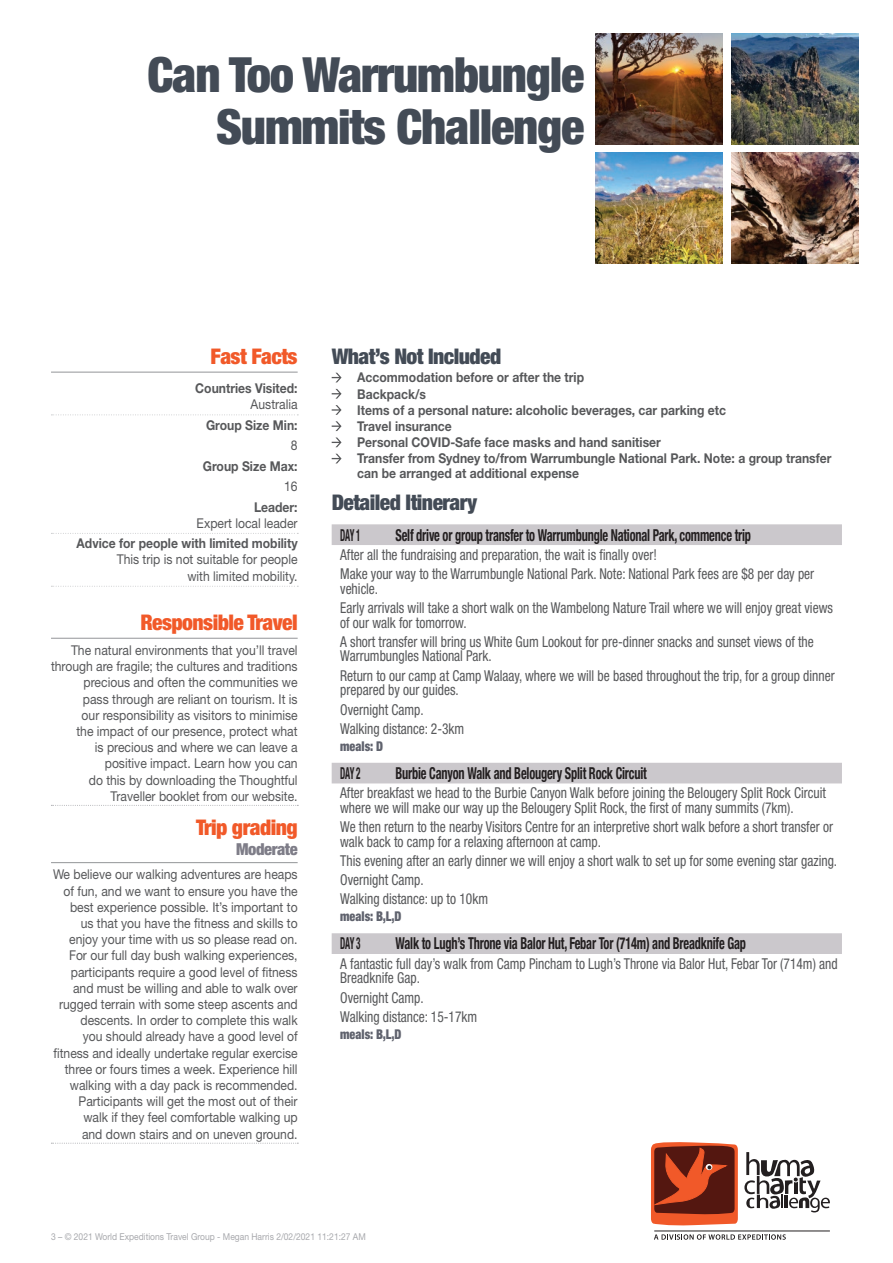
<style>
.page{position:relative;width:893px;height:1263px;background:#fff}
.page>*{position:absolute;margin:0;border:0;box-sizing:border-box;transform-origin:0 0}
.t1{font:900 condensed 48.6px/52.9px "Helvetica Neue LT Std";letter-spacing:-.025em;color:#434b56;text-align:right}
.t2{font:900 condensed 21.6px "Helvetica Neue LT Std";letter-spacing:-.025em;color:#f15929}
.t3{font:900 condensed 21.6px "Helvetica Neue LT Std";letter-spacing:-.025em;color:#434b56}
.t4{font:700 condensed 16.5px "Helvetica Neue LT Std";letter-spacing:-.015em;color:#231f20;scale:.75 1}
.t5{font:700 condensed 16.5px "Helvetica Neue LT Std";letter-spacing:-.015em;color:#231f20;scale:.55 1}
.t6{font:900 condensed 16.5px "Helvetica Neue LT Std";letter-spacing:-.025em;color:#7e7d88}
.t7{font:condensed 15px/19px "Helvetica Neue LT Std";color:#57585a;scale:.9 1}
.t8{font:13.5px/16.2px "Helvetica Neue LT Std";color:#57585a;text-align:right;scale:.9 1}
.t9{font:700 13.5px/16.2px "Helvetica Neue LT Std";color:#57585a;scale:.9 1}
.t10{font:900 condensed 13.5px "Helvetica Neue LT Std";color:#5f626d;scale:.9 1}
.t11{font:9.45px "Helvetica Neue LT Std";color:#a8a9ad;scale:.9 1}
</style>
<div class="page">
<img style="left:595px;top:34px;width:128px;height:110px">
<img style="left:731px;top:34px;width:128px;height:110px">
<img style="left:595px;top:153px;width:128px;height:110px">
<img style="left:731px;top:153px;width:128px;height:110px">
<div style="left:332px;top:524px;width:510px;height:21px;background:#cbc8cc"></div>
<div style="left:332px;top:763px;width:510px;height:20px;background:#cbc8cc"></div>
<div style="left:332px;top:933px;width:510px;height:21px;background:#cbc8cc"></div>
<svg style="left:332px;top:373px;width:10px;height:9px"></svg>
<svg style="left:332px;top:389px;width:10px;height:10px"></svg>
<svg style="left:332px;top:405px;width:10px;height:10px"></svg>
<svg style="left:332px;top:421px;width:10px;height:10px"></svg>
<svg style="left:332px;top:437px;width:10px;height:10px"></svg>
<svg style="left:332px;top:454px;width:10px;height:9px"></svg>
<svg style="left:654px;top:1234px;width:132px;height:6px"></svg>
<hr style="left:654px;top:1231px;width:176px;height:1px;background:#231f20">
<svg style="left:744px;top:1152px;width:86px;height:60px"></svg>
<svg style="left:651px;top:1142px;width:87px;height:84px;background:#9c3b22"></svg>
<hr style="left:51px;top:372px;width:247px;height:1px;background:#939598">
<svg style="left:51px;top:414px;width:247px;height:1px"></svg>
<svg style="left:51px;top:533px;width:247px;height:1px"></svg>
<svg style="left:51px;top:586px;width:247px;height:1px"></svg>
<hr style="left:51px;top:638px;width:247px;height:1px;background:#939598">
<svg style="left:51px;top:805px;width:247px;height:1px"></svg>
<hr style="left:51px;top:862px;width:247px;height:1px;background:#939598">
<svg style="left:51px;top:1143px;width:247px;height:1px"></svg>
<h1 class="t1" style="left:147px;top:47px;width:439px">Can Too Warrumbungle<br>Summits Challenge</h1>
<h2 class="t2" style="left:211px;top:343px;width:89px">Fast Facts</h2>
<p class="t9" style="left:195px;top:380px;width:115px">Countries Visited:</p>
<p class="t8" style="left:251px;top:396px;width:54px">Australia</p>
<p class="t9" style="left:206px;top:416px;width:103px">Group Size Min:</p>
<p class="t8" style="left:291px;top:437px;width:9px">8</p>
<p class="t9" style="left:203px;top:457px;width:107px">Group Size Max:</p>
<p class="t8" style="left:284px;top:478px;width:17px">16</p>
<p class="t9" style="left:254px;top:498px;width:50px">Leader:</p>
<p class="t8" style="left:197px;top:515px;width:114px">Expert local leader</p>
<p class="t9" style="left:77px;top:535px;width:247px">Advice for people with limited mobility</p>
<p class="t8" style="left:117px;top:551px;width:203px">This trip is not suitable for people with limited mobility.</p>
<h2 class="t2" style="left:140px;top:609px;width:159px">Responsible Travel</h2>
<p class="t8" style="left:51px;top:642px;width:276px">The natural environments that you’ll travel through are fragile; the cultures and traditions precious and often the communities we<br>pass through are reliant on tourism. It is<br>our responsibility as visitors to minimise<br>the impact of our presence, protect what<br>is precious and where we can leave a positive impact. Learn how you can<br>do this by downloading the Thoughtful Traveller booklet from our website.</p>
<h2 class="t2" style="left:196px;top:814px;width:103px">Trip grading</h2>
<p class="t6" style="left:236px;top:839px;width:63px">Moderate</p>
<p class="t8" style="left:53px;top:866px;width:273px">We believe our walking adventures are heaps of fun, and we want to ensure you have the best experience possible. It’s important to<br>us that you have the fitness and skills to enjoy your time with us so please read on.<br>For our full day bush walking experiences, participants require a good level of fitness and must be willing and able to walk over rugged terrain with some steep ascents and descents. In order to complete this walk<br>you should already have a good level of fitness and ideally undertake regular exercise three or fours times a week. Experience hill walking with a day pack is recommended.<br>Participants will get the most out of their walk if they feel comfortable walking up<br>and down stairs and on uneven ground.</p>
<h2 class="t3" style="left:332px;top:343px;width:171px">What’s Not Included</h2>
<p class="t9" style="left:357px;top:369px;width:529px">Accommodation before or after the trip<br>Backpack/s<br>Items of a personal nature: alcoholic beverages, car parking etc<br>Travel insurance<br>Personal COVID‑Safe face masks and hand sanitiser<br>Transfer from Sydney to/from Warrumbungle National Park. Note: a group transfer</p>
<p class="t9" style="left:357px;top:465px;width:248px">can be arranged at additional expense</p>
<h2 class="t3" style="left:332px;top:489px;width:147px">Detailed Itinerary</h2>
<p class="t5" style="left:340px;top:525px;width:38px">DAY 1</p>
<p class="t4" style="left:395px;top:525px;width:476px">Self drive or group transfer to Warrumbungle National Park, commence trip</p>
<p class="t7" style="left:340px;top:545px;width:528px">After all the fundraising and preparation, the wait is finally over!<br>Make your way to the Warrumbungle National Park. Note: National Park fees are $8 per day per</p>
<p class="t7" style="left:340px;top:579px;width:549px">vehicle.<br>Early arrivals will take a short walk on the Wambelong Nature Trail where we will enjoy great views</p>
<p class="t7" style="left:340px;top:613px;width:528px">of our walk for tomorrow.<br>A short transfer will bring us White Gum Lookout for pre-dinner snacks and sunset views of the</p>
<p class="t7" style="left:340px;top:646px;width:551px">Warrumbungles National Park.<br>Return to our camp at Camp Walaay, where we will be based throughout the trip, for a group dinner</p>
<p class="t7" style="left:340px;top:680px;width:139px">prepared by our guides.<br>Overnight Camp.<br>Walking distance: 2-3km</p>
<p class="t10" style="left:340px;top:737px;width:49px">meals: D</p>
<p class="t5" style="left:340px;top:763px;width:38px">DAY 2</p>
<p class="t4" style="left:395px;top:763px;width:337px">Burbie Canyon Walk and Belougery Split Rock Circuit</p>
<p class="t7" style="left:340px;top:785px;width:541px;line-height:14.9px">After breakfast we head to the Burbie Canyon Walk before joining the Belougery Split Rock Circuit where we will make our way up the Belougery Split Rock, the first of many summits (7km).</p>
<p class="t7" style="left:340px;top:819px;width:549px;line-height:14.9px">We then return to the nearby Visitors Centre for an interpretive short walk before a short transfer or walk back to camp for a relaxing afternoon at camp.</p>
<p class="t7" style="left:340px;top:851px;width:554px">This evening after an early dinner we will enjoy a short walk to set up for some evening star gazing.<br>Overnight Camp.<br>Walking distance: up to 10km</p>
<p class="t10" style="left:340px;top:908px;width:70px">meals: B,L,D</p>
<p class="t5" style="left:340px;top:933px;width:38px">DAY 3</p>
<p class="t4" style="left:395px;top:933px;width:469px">Walk to Lugh’s Throne via Balor Hut, Febar Tor (714m) and Breadknife Gap</p>
<p class="t7" style="left:340px;top:956px;width:554px;line-height:14.9px">A fantastic full day’s walk from Camp Pincham to Lugh’s Throne via Balor Hut, Febar Tor (714m) and<br>Breadknife Gap.</p>
<p class="t7" style="left:340px;top:987px;width:154px">Overnight Camp.<br>Walking distance: 15-17km</p>
<p class="t10" style="left:340px;top:1025px;width:70px">meals: B,L,D</p>
<p class="t11" style="left:51px;top:1230px;width:351px">3 – © 2021 World Expeditions Travel Group - Megan Harris 2/02/2021 11:21:27 AM</p>
</div>
